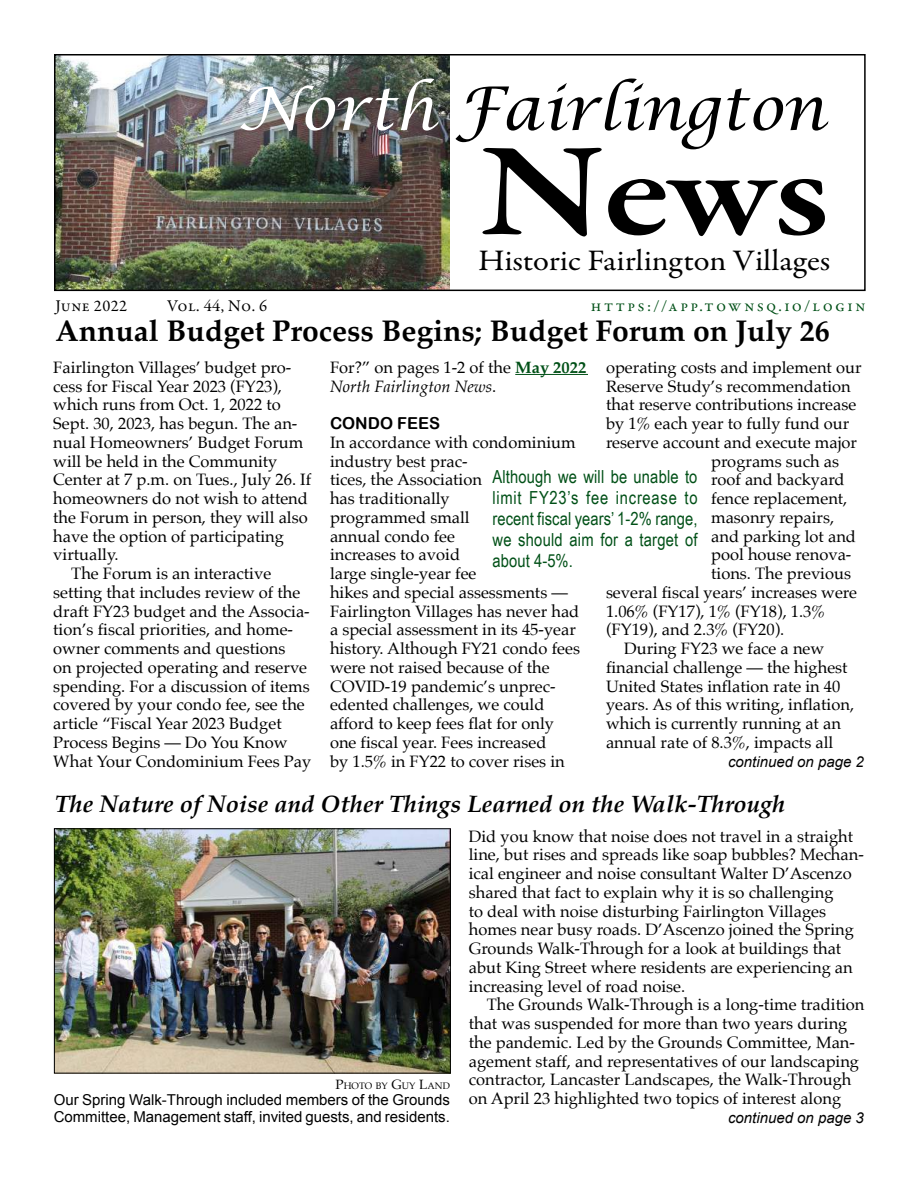
<style>
.page{position:relative;width:918px;height:1188px;background:#fff}
.page>*{position:absolute;margin:0;border:0;box-sizing:border-box;transform-origin:0 0}
.t1{font:600 135px "Garamond Premr Pro";color:#000;scale:1.2 1}
.t2{font:italic 60px "Lucida Calligraphy";color:#000}
.t3{font:700 30px "Palatino";color:#000}
.t4{font:30px "Garamond Premr Pro";letter-spacing:-.01em;color:#000;scale:1.09 1}
.t5{font:italic 700 24px "Palatino";color:#000}
.t6{font:18px/21px "Arial Narrow";letter-spacing:.005em;color:#005017;text-align:justify}
.t7{font:16.5px/18.8px "Palatino";color:#000}
.t8{font:16.5px "Garamond Premr Pro";letter-spacing:.145em;color:#005017}
.t9{font:16.5px "Garamond Premr Pro";letter-spacing:.025em;color:#000}
.t10{font:16.5px "Arial Rounded MT Bold";color:#000}
.t11{font:15px/16.5px "Arial";color:#000}
.t12{font:italic 15px "Arial";color:#000}
.t13{font:9.45px "Palatino";letter-spacing:.005em;color:#000}
.s1{color:#fff}
.s2{font-weight:700;color:#005017}
.s3{font-style:italic}
.s4{font-size:13.5px}
</style>
<div class="page">
<img style="left:57px;top:57px;width:393px;height:231px">
<div style="left:54px;top:54px;width:812px;height:237px;border:2px solid #000"></div>
<hr style="left:515px;top:374px;width:73px;height:1px;background:#005017">
<img style="left:56px;top:830px;width:393px;height:242px">
<div style="left:54px;top:828px;width:397px;height:246px;border:1px solid #000"></div>
<h2 class="t2" style="left:238px;top:72px;width:589px"><span class="s1">North</span> Fairlington</h2>
<h1 class="t1" style="left:480px;top:110px;width:293px">News</h1>
<h3 class="t4" style="left:478px;top:242px;width:325px">Historic Fairlington Villages</h3>
<p class="t9" style="left:56px;top:295px;width:73px">June 2022</p>
<p class="t9" style="left:167px;top:295px;width:101px">Vol. 44, No. 6</p>
<p class="t8" style="left:591px;top:295px;width:276px">https://app.townsq.io/login</p>
<h3 class="t3" style="left:56px;top:305px;width:776px">Annual Budget Process Begins; Budget Forum on July 26</h3>
<p class="t7" style="left:53px;top:358px;width:240px">Fairlington Villages’ budget pro-</p>
<p class="t7" style="left:53px;top:376px;width:230px">cess for Fiscal Year 2023 (FY23),</p>
<p class="t7" style="left:53px;top:395px;width:229px">which runs from Oct. 1, 2022 to</p>
<p class="t7" style="left:53px;top:414px;width:246px">Sept. 30, 2023, has begun. The an-</p>
<p class="t7" style="left:53px;top:433px;width:252px">nual Homeowners’ Budget Forum</p>
<p class="t7" style="left:53px;top:451px;width:226px">will be held in the Community</p>
<p class="t7" style="left:53px;top:470px;width:260px">Center at 7 p.m. on Tues., July 26. If</p>
<p class="t7" style="left:53px;top:489px;width:256px">homeowners do not wish to attend</p>
<p class="t7" style="left:53px;top:508px;width:256px">the Forum in person, they will also</p>
<p class="t7" style="left:53px;top:526px;width:232px">have the option of participating</p>
<p class="t7" style="left:53px;top:545px;width:67px">virtually.</p>
<p class="t7" style="left:71px;top:564px;width:202px">The Forum is an interactive</p>
<p class="t7" style="left:53px;top:583px;width:249px">setting that includes review of the</p>
<p class="t7" style="left:53px;top:601px;width:258px">draft FY23 budget and the Associa-</p>
<p class="t7" style="left:53px;top:620px;width:241px">tion’s fiscal priorities, and home-</p>
<p class="t7" style="left:53px;top:639px;width:234px">owner comments and questions</p>
<p class="t7" style="left:53px;top:658px;width:255px">on projected operating and reserve</p>
<p class="t7" style="left:53px;top:676px;width:258px">spending. For a discussion of items</p>
<p class="t7" style="left:53px;top:695px;width:253px">covered by your condo fee, see the</p>
<p class="t7" style="left:53px;top:714px;width:230px">article “Fiscal Year 2023 Budget</p>
<p class="t7" style="left:53px;top:733px;width:236px">Process Begins — Do You Know</p>
<p class="t7" style="left:53px;top:751px;width:259px">What Your Condominium Fees Pay</p>
<p class="t7" style="left:330px;top:358px;width:258px">For?” on pages 1-2 of the <span class="s2">May 2022<br></span><span class="s3">North Fairlington News</span>.</p>
<p class="t10" style="left:330px;top:413px;width:112px">CONDO FEES</p>
<p class="t7" style="left:330px;top:433px;width:252px">In accordance with condominium industry best prac-<br>tices, the Association<br>has traditionally<br>programmed small<br>annual condo fee<br>increases to avoid<br>large single-year fee<br>hikes and special assessments —<br>Fairlington Villages has never had a special assessment in its 45-year history. Although FY21 condo fees were not raised because of the<br>COVID-19 pandemic’s unprec&shy;edented challenges, we could afford to keep fees flat for only one fiscal year. Fees increased<br>by 1.5% in FY22 to cover rises in</p>
<p class="t7" style="left:606px;top:358px;width:257px">operating costs and implement our</p>
<p class="t7" style="left:606px;top:376px;width:246px">Reserve Study’s recommendation</p>
<p class="t7" style="left:606px;top:395px;width:252px">that reserve contributions increase</p>
<p class="t7" style="left:606px;top:414px;width:245px">by 1% each year to fully fund our</p>
<p class="t7" style="left:606px;top:433px;width:253px">reserve account and execute major</p>
<p class="t7" style="left:711px;top:451px;width:130px">programs such as</p>
<p class="t7" style="left:711px;top:470px;width:135px">roof and backyard</p>
<p class="t7" style="left:711px;top:489px;width:138px">fence replacement,</p>
<p class="t7" style="left:711px;top:508px;width:124px">masonry repairs,</p>
<p class="t7" style="left:711px;top:526px;width:146px">and parking lot and</p>
<p class="t7" style="left:711px;top:545px;width:142px">pool house renova-</p>
<p class="t7" style="left:711px;top:564px;width:141px">tions. The previous</p>
<p class="t7" style="left:606px;top:583px;width:253px">several fiscal years’ increases were</p>
<p class="t7" style="left:606px;top:601px;width:221px">1.06% (FY17), 1% (FY18), 1.3%</p>
<p class="t7" style="left:606px;top:620px;width:180px">(FY19), and 2.3% (FY20).</p>
<p class="t7" style="left:624px;top:639px;width:202px">During FY23 we face a new</p>
<p class="t7" style="left:606px;top:658px;width:243px">financial challenge — the highest</p>
<p class="t7" style="left:606px;top:676px;width:236px">United States inflation rate in 40</p>
<p class="t7" style="left:606px;top:695px;width:250px">years. As of this writing, inflation,</p>
<p class="t7" style="left:606px;top:714px;width:237px">which is currently running at an</p>
<p class="t7" style="left:606px;top:733px;width:229px">annual rate of 8.3%, impacts all</p>
<p class="t6" style="left:492px;top:466px;width:207px">Although we will be unable to limit FY23’s fee increase to recent fiscal years’ 1-2% range, we should aim for a target of about 4-5%.</p>
<p class="t12" style="left:728px;top:752px;width:137px">continued on page 2</p>
<h3 class="t5" style="left:55px;top:784px;width:732px">The Nature of Noise and Other Things Learned on the Walk-Through</h3>
<p class="t7" style="left:469px;top:826px;width:397px">Did you know that noise does not travel in a straight line, but rises and spreads like soap bubbles? Mechan&shy;ical engineer and noise consultant Walter D’Ascenzo shared that fact to explain why it is so challenging<br>to deal with noise disturbing Fairlington Villages homes near busy roads. D’Ascenzo joined the Spring Grounds Walk-Through for a look at buildings that abut King Street where residents are experiencing an increasing level of road noise.</p>
<p class="t7" style="left:469px;top:995px;width:397px;text-indent:18px">The Grounds Walk-Through is a long-time tradition that was suspended for more than two years during the pandemic. Led by the Grounds Committee, Man&shy;agement staff, and representatives of our landscaping contractor, Lancaster Landscapes, the Walk-Through on April 23 highlighted two topics of interest along</p>
<p class="t13" style="left:336px;top:1078px;width:116px"><span class="s4">P</span>HOTO BY <span class="s4">G</span>UY <span class="s4">L</span>AND</p>
<p class="t11" style="left:54px;top:1092px;width:398px">Our Spring Walk-Through included members of the Grounds<br>Committee, Management staff, invited guests, and residents.</p>
<p class="t12" style="left:728px;top:1108px;width:137px">continued on page 3</p>
</div>
